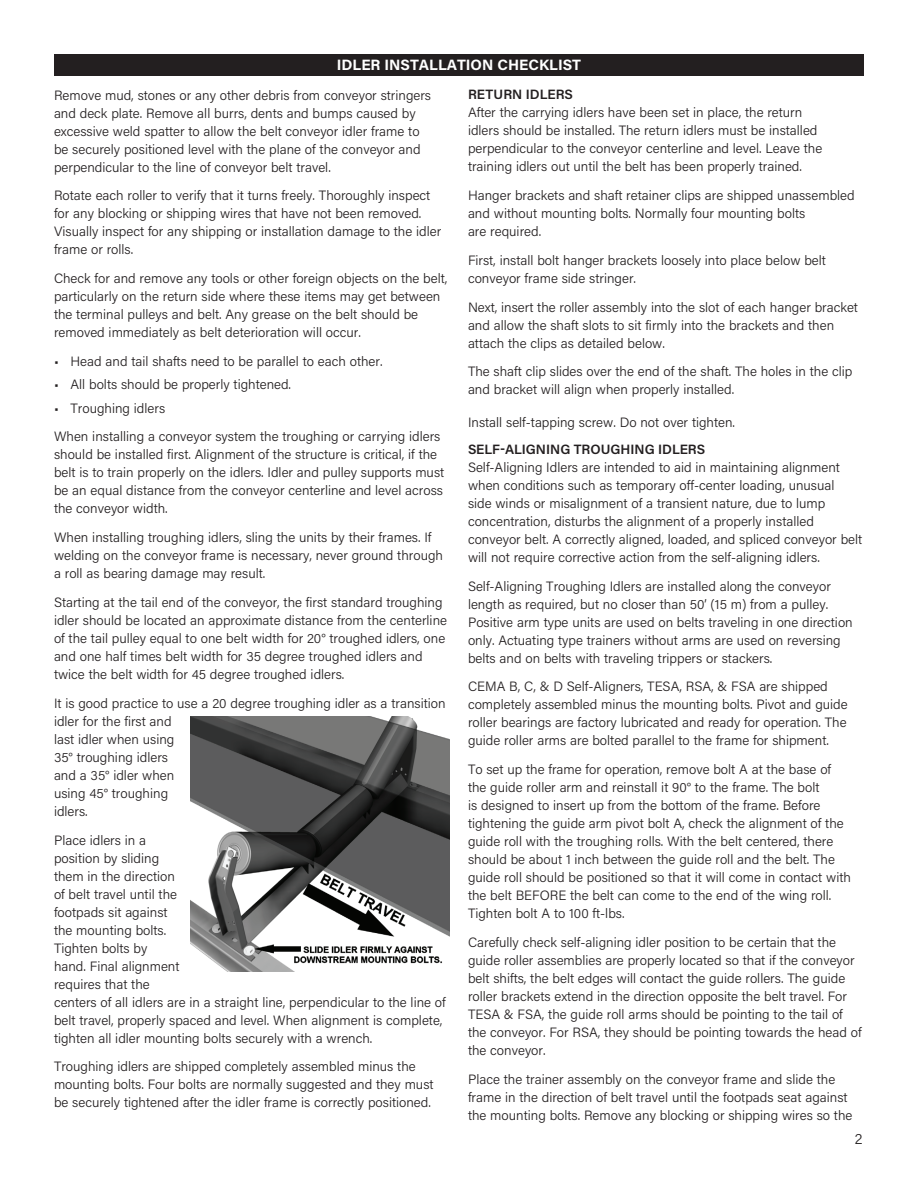
<style>
.page{position:relative;width:918px;height:1188px;background:#fff}
.page>*{position:absolute;margin:0;border:0;box-sizing:border-box;transform-origin:0 0}
.t1{font:700 15px "Acumin Pro";color:#fff}
.t2{font:300 15px "Acumin Pro";color:#231f20}
.t3{font:300 13.5px/18px "Acumin Pro";color:#231f20}
.t4{font:600 13.5px "Acumin Pro";color:#231f20}
</style>
<div class="page">
<img style="left:190px;top:716px;width:260px;height:256px">
<div style="left:54px;top:54px;width:810px;height:22px;background:#231f20"></div>
<p class="t1" style="left:337px;top:55px;width:246px">IDLER INSTALLATION CHECKLIST</p>
<p class="t3" style="left:54px;top:85px;width:379px">Remove mud, stones or any other debris from conveyor stringers and deck plate. Remove all burrs, dents and bumps caused by excessive weld spatter to allow the belt conveyor idler frame to be securely positioned level with the plane of the conveyor and perpendicular to the line of conveyor belt travel.</p>
<p class="t3" style="left:54px;top:186px;width:389px">Rotate each roller to verify that it turns freely. Thoroughly inspect for any blocking or shipping wires that have not been removed.<br>Visually inspect for any shipping or installation damage to the idler frame or rolls.</p>
<p class="t3" style="left:54px;top:269px;width:395px">Check for and remove any tools or other foreign objects on the belt, particularly on the return side where these items may get between the terminal pulleys and belt. Any grease on the belt should be removed immediately as belt deterioration will occur.</p>
<p class="t3" style="left:54px;top:352px;width:330px">• Head and tail shafts need to be parallel to each other.</p>
<p class="t3" style="left:54px;top:375px;width:239px">• All bolts should be properly tightened.</p>
<p class="t3" style="left:54px;top:393px;width:388px;line-height:28.8px">• Troughing idlers<br>When installing a conveyor system the troughing or carrying idlers</p>
<p class="t3" style="left:54px;top:445px;width:392px">should be installed first. Alignment of the structure is critical, if the belt is to train properly on the idlers. Idler and pulley supports must be an equal distance from the conveyor centerline and level across the conveyor width.</p>
<p class="t3" style="left:54px;top:528px;width:391px">When installing troughing idlers, sling the units by their frames. If welding on the conveyor frame is necessary, never ground through a roll as bearing damage may result.</p>
<p class="t3" style="left:54px;top:593px;width:395px">Starting at the tail end of the conveyor, the first standard troughing idler should be located an approximate distance from the centerline of the tail pulley equal to one belt width for 20° troughed idlers, one and one half times belt width for 35 degree troughed idlers and twice the belt width for 45 degree troughed idlers.</p>
<p class="t3" style="left:54px;top:694px;width:393px">It is good practice to use a 20 degree troughing idler as a transition idler for the first and<br>last idler when using<br>35° troughing idlers<br>and a 35° idler when<br>using 45° troughing<br>idlers.</p>
<p class="t3" style="left:54px;top:830px;width:393px">Place idlers in a<br>position by sliding<br>them in the direction<br>of belt travel until the<br>footpads sit against<br>the mounting bolts.<br>Tighten bolts by<br>hand. Final alignment<br>requires that the<br>centers of all idlers are in a straight line, perpendicular to the line of belt travel, properly spaced and level. When alignment is complete, tighten all idler mounting bolts securely with a wrench.</p>
<p class="t3" style="left:54px;top:1057px;width:381px">Troughing idlers are shipped completely assembled minus the mounting bolts. Four bolts are normally suggested and they must be securely tightened after the idler frame is correctly positioned.</p>
<p class="t4" style="left:468px;top:85px;width:107px">RETURN IDLERS</p>
<p class="t3" style="left:468px;top:103px;width:356px">After the carrying idlers have been set in place, the return idlers should be installed. The return idlers must be installed perpendicular to the conveyor centerline and level. Leave the training idlers out until the belt has been properly trained.</p>
<p class="t3" style="left:468px;top:186px;width:388px">Hanger brackets and shaft retainer clips are shipped unassembled and without mounting bolts. Normally four mounting bolts<br>are required.</p>
<p class="t3" style="left:468px;top:251px;width:359px">First, install bolt hanger brackets loosely into place below belt conveyor frame side stringer.</p>
<p class="t3" style="left:468px;top:297px;width:392px">Next, insert the roller assembly into the slot of each hanger bracket and allow the shaft slots to sit firmly into the brackets and then attach the clips as detailed below.</p>
<p class="t3" style="left:468px;top:362px;width:386px">The shaft clip slides over the end of the shaft. The holes in the clip and bracket will align when properly installed.</p>
<p class="t3" style="left:468px;top:413px;width:269px">Install self-tapping screw. Do not over tighten.</p>
<p class="t4" style="left:468px;top:440px;width:239px">SELF-ALIGNING TROUGHING IDLERS</p>
<p class="t3" style="left:468px;top:458px;width:396px">Self-Aligning Idlers are intended to aid in maintaining alignment when conditions such as temporary off-center loading, unusual<br>side winds or misalignment of a transient nature, due to lump concentration, disturbs the alignment of a properly installed conveyor belt. A correctly aligned, loaded, and spliced conveyor belt will not require corrective action from the self-aligning idlers.</p>
<p class="t3" style="left:468px;top:576px;width:386px">Self-Aligning Troughing Idlers are installed along the conveyor length as required, but no closer than 50’ (15 m) from a pulley.<br>Positive arm type units are used on belts traveling in one direction only. Actuating type trainers without arms are used on reversing belts and on belts with traveling trippers or stackers.</p>
<p class="t3" style="left:468px;top:677px;width:381px">CEMA B, C, &amp; D Self-Aligners, TESA, RSA, &amp; FSA are shipped completely assembled minus the mounting bolts. Pivot and guide roller bearings are factory lubricated and ready for operation. The guide roller arms are bolted parallel to the frame for shipment.</p>
<p class="t3" style="left:468px;top:760px;width:384px">To set up the frame for operation, remove bolt A at the base of the guide roller arm and reinstall it 90° to the frame. The bolt<br>is designed to insert up from the bottom of the frame. Before tightening the guide arm pivot bolt A, check the alignment of the guide roll with the troughing rolls. With the belt centered, there should be about 1 inch between the guide roll and the belt. The guide roll should be positioned so that it will come in contact with the belt BEFORE the belt can come to the end of the wing roll.<br>Tighten bolt A to 100 ft-lbs.</p>
<p class="t3" style="left:468px;top:933px;width:395px">Carefully check self-aligning idler position to be certain that the guide roller assemblies are properly located so that if the conveyor belt shifts, the belt edges will contact the guide rollers. The guide roller brackets extend in the direction opposite the belt travel. For TESA &amp; FSA, the guide roll arms should be pointing to the tail of the conveyor. For RSA, they should be pointing towards the head of the conveyor.</p>
<p class="t3" style="left:468px;top:1069px;width:386px">Place the trainer assembly on the conveyor frame and slide the frame in the direction of belt travel until the footpads seat against the mounting bolts. Remove any blocking or shipping wires so the</p>
<p class="t2" style="left:855px;top:1128px;width:9px">2</p>
</div>
